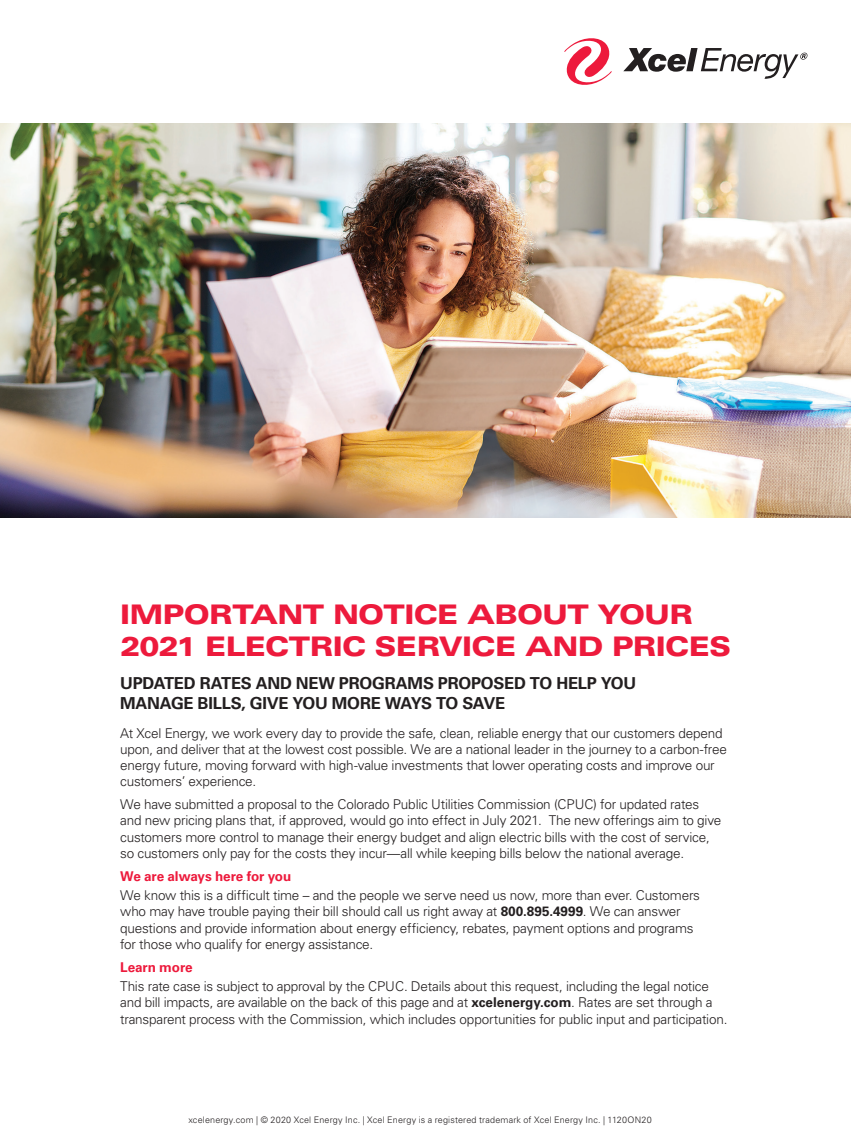
<style>
.page{position:relative;width:851px;height:1134px;background:#fff}
.page>*{position:absolute;margin:0;border:0;box-sizing:border-box;transform-origin:0 0}
.Brand_Headline_Red{font:900 expanded 27px/32.4px "Univers LT Std";letter-spacing:-.035em;color:#ed1a3c}
.Brand_Text_Head_Left{font:700 16.5px/19.8px "Univers LT Std";letter-spacing:-.015em;color:#231f20}
.Brand_Text_Left{font:300 13.5px/16.2px "Univers LT Std";letter-spacing:-.015em;color:#231f20}
.Subhead_Red{font:700 13.5px "Univers LT Std";letter-spacing:-.005em;color:#ed1a3c}
.Copyright{font:300 9px "Univers LT Std";letter-spacing:.02em;color:#231f20}
.s1{font-weight:700}
</style>
<div class="page">
<svg style="left:564px;top:38px;width:47px;height:47px"></svg>
<svg style="left:623px;top:48px;width:184px;height:31px"></svg>
<img style="left:0;top:123px;width:850px;height:394px">
<p class="Brand_Headline_Red" style="left:120px;top:598px;width:612px">IMPORTANT NOTICE ABOUT YOUR<br>2021 ELECTRIC SERVICE AND PRICES</p>
<p class="Brand_Text_Head_Left" style="left:120px;top:674px;width:517px">UPDATED RATES AND NEW PROGRAMS PROPOSED TO HELP YOU<br>MANAGE BILLS, GIVE YOU MORE WAYS TO SAVE</p>
<p class="Brand_Text_Left" style="left:120px;top:725px;width:608px">At Xcel Energy, we work every day to provide the safe, clean, reliable energy that our customers depend upon, and deliver that at the lowest cost possible. We are a national leader in the journey to a carbon-free energy future, moving forward with high-value investments that lower operating costs and improve our customers’ experience.</p>
<p class="Brand_Text_Left" style="left:120px;top:796px;width:602px">We have submitted a proposal to the Colorado Public Utilities Commission (CPUC) for updated rates and new pricing plans that, if approved, would go into effect in July 2021. The new offerings aim to give customers more control to manage their energy budget and align electric bills with the cost of service, so customers only pay for the costs they incur—all while keeping bills below the national average.</p>
<p class="Subhead_Red" style="left:120px;top:868px;width:173px">We are always here for you</p>
<p class="Brand_Text_Left" style="left:120px;top:887px;width:581px">We know this is a difficult time – and the people we serve need us now, more than ever. Customers who may have trouble paying their bill should call us right away at <span class="s1">800.895.4999</span>. We can answer questions and provide information about energy efficiency, rebates, payment options and programs for those who qualify for energy assistance.</p>
<p class="Subhead_Red" style="left:120px;top:959px;width:74px">Learn more</p>
<p class="Brand_Text_Left" style="left:120px;top:978px;width:608px">This rate case is subject to approval by the CPUC. Details about this request, including the legal notice and bill impacts, are available on the back of this page and at <span class="s1">xcelenergy.com</span>. Rates are set through a transparent process with the Commission, which includes opportunities for public input and participation.</p>
<p class="Copyright" style="left:188px;top:1114px;width:465px">xcelenergy.com | © 2020 Xcel Energy Inc. | Xcel Energy is a registered trademark of Xcel Energy Inc. | 1120ON20</p>
</div>
